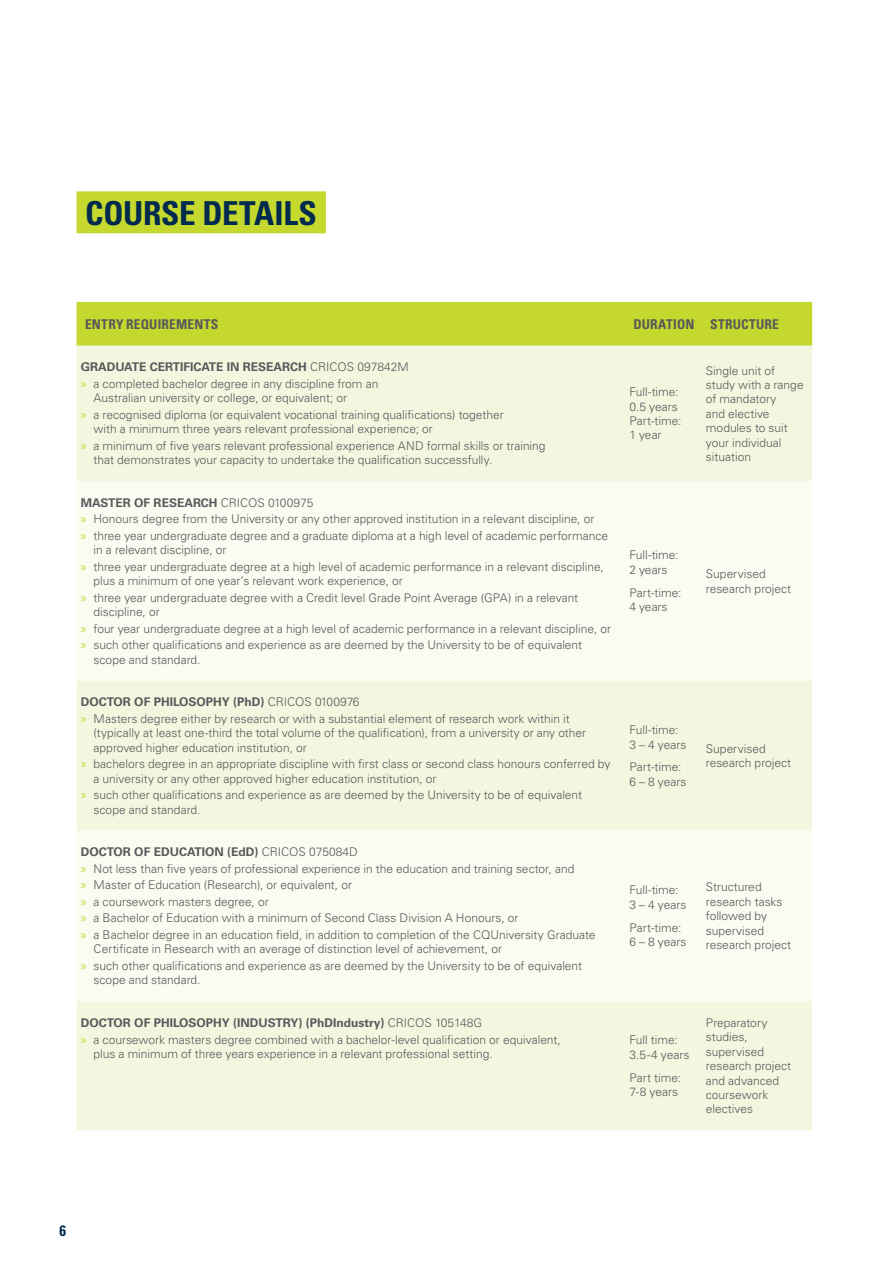
<style>
.page{position:relative;width:893px;height:1263px;background:#fff}
.page>*{position:absolute;margin:0;border:0;box-sizing:border-box;transform-origin:0 0}
.t1{font:700 condensed 33px "Univers LT Std";letter-spacing:-.005em;color:#002a4e}
.t2{font:700 condensed 15px "Univers LT Std";color:#002a4e}
.t3{font:700 condensed 13.5px "Univers LT Std";letter-spacing:.01em;color:#58595b}
.t4{font:300 12px/14.4px "Univers LT Std";color:#58595b}
.s1{font-weight:700}
.s2{font-family:"Myriad Pro";font-weight:400;font-size:13.5px;color:#c4d82e}
</style>
<div class="page">
<div style="left:77px;top:302px;width:735px;height:44px;background:#c4d82e"></div>
<div style="left:77px;top:346px;width:735px;height:784px;background:#f4f7e0"></div>
<svg style="left:77px;top:481px;width:735px;height:520px;fill:#fafcf2"></svg>
<div style="left:77px;top:191px;width:249px;height:42px;background:#c4d82e"></div>
<h1 class="t1" style="left:85px;top:193px;width:233px">COURSE DETAILS</h1>
<p class="t3" style="left:85px;top:316px;width:135px">ENTRY REQUIREMENTS</p>
<p class="t3" style="left:634px;top:316px;width:147px">DURATION STRUCTURE</p>
<p class="t4" style="left:81px;top:359px;width:329px;line-height:16.5px"><span class="s1">GRADUATE CERTIFICATE IN RESEARCH</span> CRICOS 097842M <span class="s2">»</span> a completed bachelor degree in any discipline from an</p>
<p class="t4" style="left:81px;top:390px;width:424px;line-height:16.5px;text-indent:13px">Australian university or college, or equivalent; or<br><span class="s2">»</span> a recognised diploma (or equivalent vocational training qualifications) together</p>
<p class="t4" style="left:81px;top:421px;width:466px;line-height:16.5px;text-indent:13px">with a minimum three years relevant professional experience; or<br><span class="s2">»</span> a minimum of five years relevant professional experience AND formal skills or training</p>
<p class="t4" style="left:94px;top:453px;width:400px">that demonstrates your capacity to undertake the qualification successfully.</p>
<p class="t4" style="left:706px;top:363px;width:99px">Single unit of study with a range of mandatory<br>and elective modules to suit your individual situation</p>
<p class="t4" style="left:629px;top:385px;width:54px">Full-time:<br>0.5 years<br>Part-time:<br>1 year</p>
<p class="t4" style="left:81px;top:494px;width:529px;line-height:16.5px"><span class="s1">MASTER OF RESEARCH</span> CRICOS 0100975<br><span class="s2">»</span> Honours degree from the University or any other approved institution in a relevant discipline, or<br><span class="s2">»</span> three year undergraduate degree and a graduate diploma at a high level of academic performance</p>
<p class="t4" style="left:81px;top:542px;width:525px;line-height:16.5px;text-indent:13px">in a relevant discipline, or<br><span class="s2">»</span> three year undergraduate degree at a high level of academic performance in a relevant discipline,</p>
<p class="t4" style="left:81px;top:573px;width:499px;line-height:16.5px;text-indent:13px">plus a minimum of one year’s relevant work experience, or<br><span class="s2">»</span> three year undergraduate degree with a Credit level Grade Point Average (GPA) in a relevant</p>
<p class="t4" style="left:81px;top:604px;width:532px;line-height:16.5px;text-indent:13px">discipline, or<br><span class="s2">»</span> four year undergraduate degree at a high level of academic performance in a relevant discipline, or <span class="s2">»</span> such other qualifications and experience as are deemed by the University to be of equivalent</p>
<p class="t4" style="left:94px;top:652px;width:109px">scope and standard.</p>
<p class="t4" style="left:81px;top:694px;width:490px;line-height:16.5px"><span class="s1">DOCTOR OF PHILOSOPHY (PhD)</span> CRICOS 0100976<br><span class="s2">»</span> Masters degree either by research or with a substantial element of research work within it</p>
<p class="t4" style="left:94px;top:726px;width:494px">(typically at least one-third the total volume of the qualification), from a university or any other approved higher education institution, or</p>
<p class="t4" style="left:94px;top:757px;width:518px;text-indent:-13px"><span class="s2">»</span> bachelors degree in an appropriate discipline with first class or second class honours conferred by a university or any other approved higher education institution, or</p>
<p class="t4" style="left:94px;top:788px;width:490px;text-indent:-13px"><span class="s2">»</span> such other qualifications and experience as are deemed by the University to be of equivalent scope and standard.</p>
<p class="t4" style="left:81px;top:844px;width:516px;line-height:16.5px"><span class="s1">DOCTOR OF EDUCATION (EdD)</span> CRICOS 075084D<br><span class="s2">»</span> Not less than five years of professional experience in the education and training sector, and<br><span class="s2">»</span> Master of Education (Research), or equivalent, or<br><span class="s2">»</span> a coursework masters degree, or<br><span class="s2">»</span> a Bachelor of Education with a minimum of Second Class Division A Honours, or<br><span class="s2">»</span> a Bachelor degree in an education field, in addition to completion of the CQUniversity Graduate</p>
<p class="t4" style="left:81px;top:941px;width:503px;line-height:16.5px;text-indent:13px">Certificate in Research with an average of distinction level of achievement, or<br><span class="s2">»</span> such other qualifications and experience as are deemed by the University to be of equivalent</p>
<p class="t4" style="left:94px;top:973px;width:109px">scope and standard.</p>
<p class="t4" style="left:81px;top:1014px;width:482px;line-height:16.5px"><span class="s1">DOCTOR OF PHILOSOPHY (INDUSTRY) (PhDIndustry)</span> CRICOS 105148G<br><span class="s2">»</span> a coursework masters degree combined with a bachelor-level qualification or equivalent,</p>
<p class="t4" style="left:94px;top:1046px;width:401px">plus a minimum of three years experience in a relevant professional setting.</p>
<p class="t4" style="left:629px;top:548px;width:51px">Full-time:<br>2 years</p>
<p class="t4" style="left:629px;top:585px;width:54px">Part-time:<br>4 years</p>
<p class="t4" style="left:706px;top:567px;width:87px">Supervised research project</p>
<p class="t4" style="left:629px;top:723px;width:59px">Full-time:<br>3 – 4 years</p>
<p class="t4" style="left:629px;top:760px;width:59px">Part-time:<br>6 – 8 years</p>
<p class="t4" style="left:706px;top:741px;width:87px">Supervised research project</p>
<p class="t4" style="left:629px;top:883px;width:59px">Full-time:<br>3 – 4 years</p>
<p class="t4" style="left:629px;top:920px;width:59px">Part-time:<br>6 – 8 years</p>
<p class="t4" style="left:706px;top:880px;width:87px">Structured research tasks followed by supervised research project</p>
<p class="t4" style="left:629px;top:1033px;width:62px">Full time:<br>3.5-4 years</p>
<p class="t4" style="left:629px;top:1070px;width:53px">Part time:<br>7-8 years</p>
<p class="t4" style="left:706px;top:1015px;width:87px">Preparatory studies, supervised research project and advanced coursework electives</p>
<p class="t2" style="left:60px;top:1221px;width:8px">6</p>
</div>
